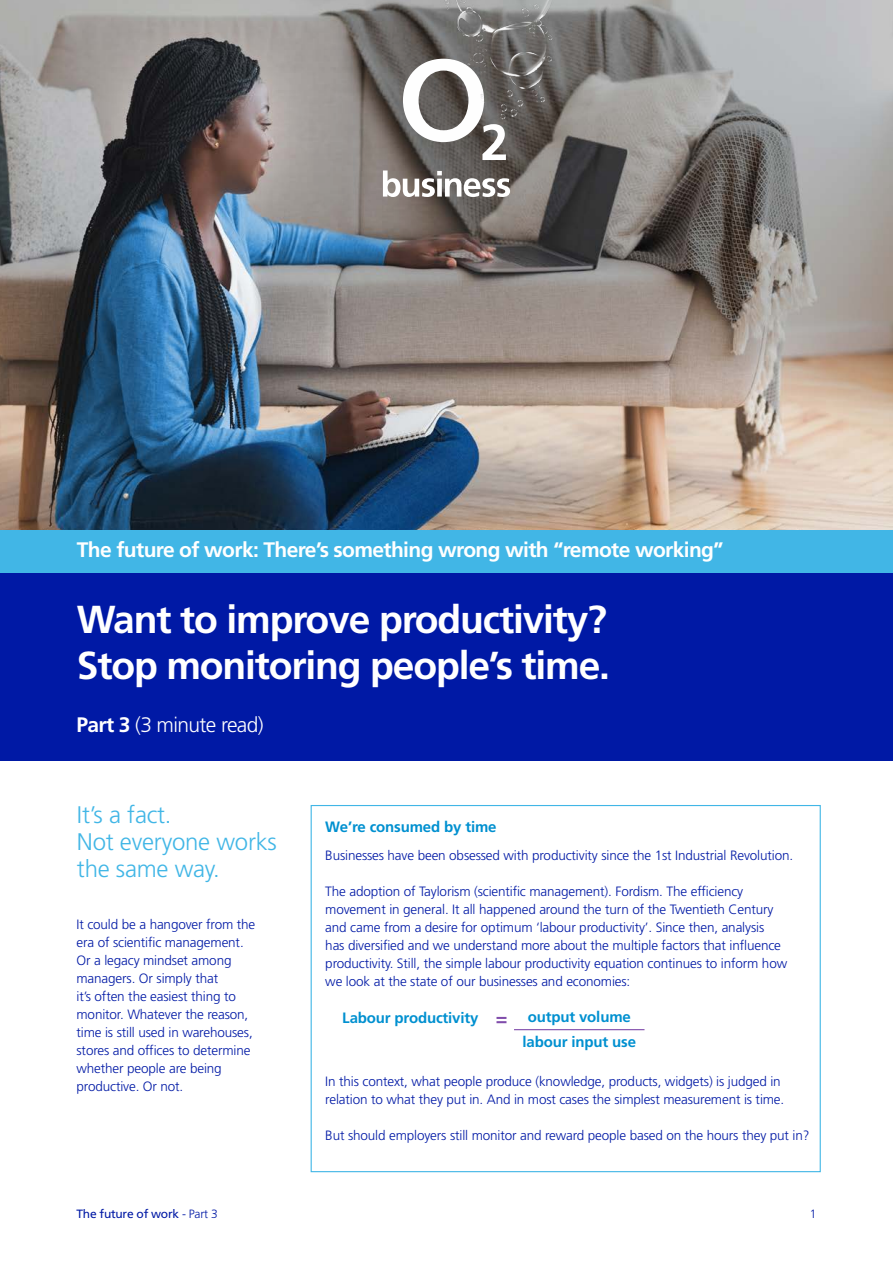
<style>
.page{position:relative;width:893px;height:1263px;background:#fff}
.page>*{position:absolute;margin:0;border:0;box-sizing:border-box;transform-origin:0 0}
.t1{font:700 39px/46.2px "Frutiger";letter-spacing:-.03em;color:#fff}
.t2{font:300 24px/27px "Frutiger";letter-spacing:-.01em;color:#41b6e6}
.t3{font:700 21px "Frutiger";letter-spacing:-.03em;color:#fff}
.t4{font:300 21px "Frutiger";letter-spacing:-.03em;color:#fff}
.t5{font:700 15px/23.9px "Frutiger";letter-spacing:-.01em;color:#0090d0}
.t6{font:300 13.5px/18px "Frutiger";letter-spacing:-.01em;color:#0019a5}
.t7{font:12px "Frutiger";letter-spacing:-.02em;color:#0019a5}
.t8{font:300 12px "Frutiger";color:#0019a5}
.s1{font-weight:700}
.s2{font-size:19.5px;color:#804cab}
.s3{font-weight:300}
</style>
<div class="page">
<img style="left:0;top:0;width:893px;height:530px">
<div style="left:260px;top:0;width:378px;height:334px;background:#000;opacity:.75"></div>
<svg style="left:403px;top:148px;width:103px;height:12px"></svg>
<svg style="left:383px;top:170px;width:127px;height:26px"></svg>
<div style="left:0;top:573px;width:893px;height:187px;background:#0019a5"></div>
<div style="left:0;top:530px;width:893px;height:43px;background:#41b6e6"></div>
<hr style="left:514px;top:1029px;width:130px;height:1px;background:#804cab">
<img style="left:367px;top:0;width:286px;height:148px">
<h3 class="t3" style="left:77px;top:537px;width:648px">The future of work: There’s something wrong with “remote working”</h3>
<h1 class="t1" style="left:77px;top:597px;width:535px">Want to improve productivity?<br>Stop monitoring people’s time.</h1>
<h3 class="t4" style="left:77px;top:713px;width:189px"><span class="s1">Part 3</span> (3 minute read)</h3>
<h2 class="t2" style="left:77px;top:801px;width:201px">It’s a fact.<br>Not everyone works the same way.</h2>
<p class="t6" style="left:77px;top:916px;width:180px">It could be a hangover from the era of scientific management.<br>Or a legacy mindset among managers. Or simply that<br>it’s often the easiest thing to monitor. Whatever the reason, time is still used in warehouses, stores and offices to determine whether people are being productive. Or not.</p>
<p class="t5" style="left:325px;top:815px;width:173px">We’re consumed by time</p>
<p class="t6" style="left:325px;top:846px;width:469px">Businesses have been obsessed with productivity since the 1st Industrial Revolution.</p>
<p class="t6" style="left:325px;top:882px;width:463px">The adoption of Taylorism (scientific management). Fordism. The efficiency movement in general. It all happened around the turn of the Twentieth Century and came from a desire for optimum ‘labour productivity’. Since then, analysis<br>has diversified and we understand more about the multiple factors that influence productivity. Still, the simple labour productivity equation continues to inform how we look at the state of our businesses and economies:</p>
<p class="t5" style="left:522px;top:1006px;width:115px;text-indent:-180px">Labour productivity <span class="s2">=</span> output volume labour input use</p>
<p class="t6" style="left:325px;top:1072px;width:461px">In this context, what people produce (knowledge, products, widgets) is judged in relation to what they put in. And in most cases the simplest measurement is time.</p>
<p class="t6" style="left:325px;top:1126px;width:486px">But should employers still monitor and reward people based on the hours they put in?</p>
<p class="t7" style="left:77px;top:1207px;width:143px">The future of work <span class="s3">- Part 3</span></p>
<p class="t8" style="left:810px;top:1207px;width:8px">1</p>
</div>
